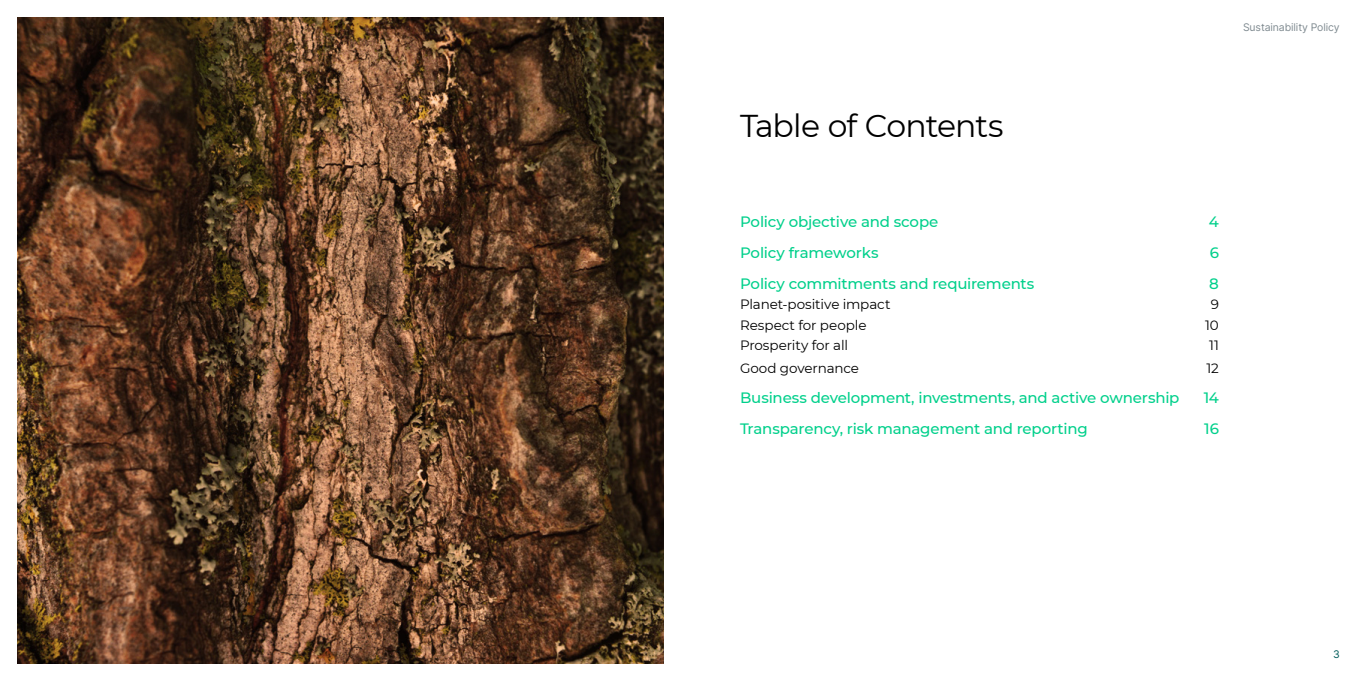
<style>
.page{position:relative;width:1361px;height:681px;background:#fff}
.page>*{position:absolute;margin:0;border:0;box-sizing:border-box;transform-origin:0 0}
.t1{font:31.5px "Montserrat";letter-spacing:-.03em;color:#000}
.t2{font:500 15px "Montserrat";letter-spacing:-.015em;color:#00d08b}
.t3{font:13.5px "Montserrat";letter-spacing:-.005em;color:#000}
.t4{font:10.5px "Inter";letter-spacing:-.01em;color:#808b91}
.t5{font:10.5px "Inter";color:#005c5a}
</style>
<div class="page">
<img style="left:17px;top:17px;width:646px;height:646px">
<p class="t4" style="left:1243px;top:21px;width:98px">Sustainability Policy</p>
<h1 class="t1" style="left:740px;top:110px;width:265px">Table of Contents</h1>
<p class="t2" style="left:740px;top:216px;width:200px">Policy objective and scope</p>
<p class="t2" style="left:1209px;top:216px;width:12px">4</p>
<p class="t2" style="left:740px;top:247px;width:140px">Policy frameworks</p>
<p class="t2" style="left:1209px;top:247px;width:11px">6</p>
<p class="t2" style="left:740px;top:277px;width:296px">Policy commitments and requirements</p>
<p class="t2" style="left:1209px;top:277px;width:11px">8</p>
<p class="t3" style="left:740px;top:298px;width:152px">Planet-positive impact</p>
<p class="t3" style="left:1210px;top:298px;width:10px">9</p>
<p class="t3" style="left:740px;top:318px;width:128px">Respect for people</p>
<p class="t3" style="left:1205px;top:318px;width:15px">10</p>
<p class="t3" style="left:740px;top:339px;width:110px">Prosperity for all</p>
<p class="t3" style="left:1209px;top:339px;width:11px">11</p>
<p class="t3" style="left:740px;top:361px;width:121px">Good governance</p>
<p class="t3" style="left:1206px;top:361px;width:14px">12</p>
<p class="t2" style="left:740px;top:392px;width:441px">Business development, investments, and active ownership</p>
<p class="t2" style="left:1203px;top:392px;width:17px">14</p>
<p class="t2" style="left:740px;top:418px;width:349px">Transparency, risk management and reporting</p>
<p class="t2" style="left:1204px;top:418px;width:16px">16</p>
<p class="t5" style="left:1333px;top:648px;width:8px">3</p>
</div>
